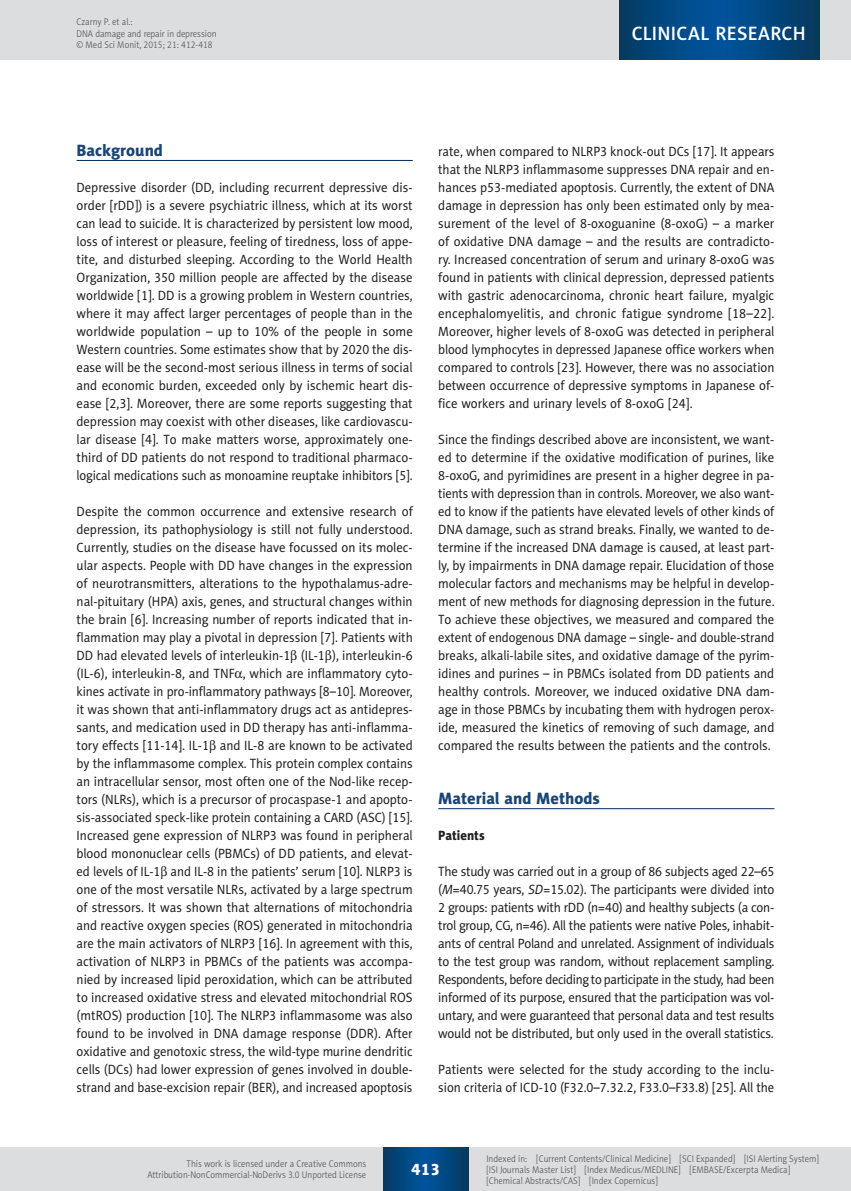
<style>
.page{position:relative;width:851px;height:1191px;background:#fff}
.page>*{position:absolute;margin:0;border:0;box-sizing:border-box;transform-origin:0 0}
.t1{font:19.5px "Naomi Sans EFN Medium";letter-spacing:.015em;color:#fff}
.MSM_Headline_1{font:16.5px "Naomi Sans EFN Heavy";color:#1a4574}
.t2{font:16.5px "Naomi Sans EFN Heavy";color:#fff}
.MSM_Body{font:13.5px/18px "Naomi Sans EFN";letter-spacing:-.005em;color:#231f20;text-align:justify;scale:.95 1}
.MSM_Headline_2{font:13.5px "Naomi Sans EFN Heavy";color:#231f20;scale:.95 1}
.MSM_pagina_zywa{font:9.75px/11.2px "Naomi Sans EFN Light";color:#57585a;scale:.9 1}
.MSM_pagina_sygnatura{font:9.75px "Naomi Sans EFN Light";color:#57585a;scale:.9 1}
.s1{font-family:"Standard Sym L"}
.s2{font-style:italic}
</style>
<div class="page">
<hr style="left:77px;top:160px;width:335px;height:1px;background:#00295c">
<hr style="left:438px;top:808px;width:336px;height:1px;background:#00295c">
<div style="left:0;top:1148px;width:850px;height:43px;background:#dcdddf"></div>
<svg style="left:383px;top:1147px;width:85px;height:43px;background:#02477e"></svg>
<div style="left:0;top:0;width:850px;height:60px;background:#dcdddf"></div>
<svg style="left:619px;top:0;width:200px;height:60px;background:#02477e"></svg>
<p class="MSM_pagina_zywa" style="left:77px;top:16px;width:157px">Czarny P. et al.:<br>DNA damage and repair in depression</p>
<p class="MSM_pagina_sygnatura" style="left:77px;top:39px;width:153px">© Med Sci Monit, 2015; 21: 412-418</p>
<h1 class="t1" style="left:631px;top:22px;width:175px">CLINICAL RESEARCH</h1>
<p class="MSM_Headline_1" style="left:77px;top:140px;width:88px">Background</p>
<p class="MSM_Body" style="left:77px;top:178px;width:355px">Depressive disorder (DD, including recurrent depressive dis&shy;order [rDD]) is a severe psychiatric illness, which at its worst can lead to suicide. It is characterized by persistent low mood, loss of interest or pleasure, feeling of tiredness, loss of appe&shy;tite, and disturbed sleeping. According to the World Health Organization, 350 million people are affected by the disease worldwide [1]. DD is a growing problem in Western countries, where it may affect larger percentages of people than in the worldwide population – up to 10% of the people in some Western countries. Some estimates show that by 2020 the dis&shy;ease will be the second-most serious illness in terms of social and economic burden, exceeded only by ischemic heart dis&shy;ease [2,3]. Moreover, there are some reports suggesting that depression may coexist with other diseases, like cardiovascu&shy;lar disease [4]. To make matters worse, approximately one&shy;third of DD patients do not respond to traditional pharmaco&shy;logical medications such as monoamine reuptake inhibitors [5].</p>
<p class="MSM_Body" style="left:77px;top:502px;width:355px">Despite the common occurrence and extensive research of depression, its pathophysiology is still not fully understood.<br>Currently, studies on the disease have focussed on its molec&shy;ular aspects. People with DD have changes in the expression of neurotransmitters, alterations to the hypothalamus-adre&shy;nal-pituitary (HPA) axis, genes, and structural changes within the brain [6]. Increasing number of reports indicated that in&shy;flammation may play a pivotal in depression [7]. Patients with DD had elevated levels of interleukin-1<span class="s1">b</span> (IL-1<span class="s1">b</span>), interleukin-6 (IL-6), interleukin-8, and TNF<span class="s1">a</span>, which are inflammatory cyto&shy;kines activate in pro-inflammatory pathways [8–10]. Moreover, it was shown that anti-inflammatory drugs act as antidepres&shy;sants, and medication used in DD therapy has anti-inflamma&shy;tory effects [11-14]. IL-1<span class="s1">b</span> and IL-8 are known to be activated by the inflammasome complex. This protein complex contains an intracellular sensor, most often one of the Nod-like recep&shy;tors (NLRs), which is a precursor of procaspase-1 and apopto&shy;sis-associated speck-like protein containing a CARD (ASC) [15].<br>Increased gene expression of NLRP3 was found in peripheral blood mononuclear cells (PBMCs) of DD patients, and elevat&shy;ed levels of IL-1<span class="s1">b</span> and IL-8 in the patients’ serum [10]. NLRP3 is one of the most versatile NLRs, activated by a large spectrum of stressors. It was shown that alternations of mitochondria and reactive oxygen species (ROS) generated in mitochondria are the main activators of NLRP3 [16]. In agreement with this, activation of NLRP3 in PBMCs of the patients was accompa&shy;nied by increased lipid peroxidation, which can be attributed to increased oxidative stress and elevated mitochondrial ROS (mtROS) production [10]. The NLRP3 inflammasome was also found to be involved in DNA damage response (DDR). After oxidative and genotoxic stress, the wild-type murine dendritic cells (DCs) had lower expression of genes involved in double&shy;strand and base-excision repair (BER), and increased apoptosis</p>
<p class="MSM_Body" style="left:438px;top:142px;width:355px">rate, when compared to NLRP3 knock-out DCs [17]. It appears that the NLRP3 inflammasome suppresses DNA repair and en&shy;hances p53-mediated apoptosis. Currently, the extent of DNA damage in depression has only been estimated only by mea&shy;surement of the level of 8-oxoguanine (8-oxoG) – a marker of oxidative DNA damage – and the results are contradicto&shy;ry. Increased concentration of serum and urinary 8-oxoG was found in patients with clinical depression, depressed patients with gastric adenocarcinoma, chronic heart failure, myalgic encephalomyelitis, and chronic fatigue syndrome [18–22].<br>Moreover, higher levels of 8-oxoG was detected in peripheral blood lymphocytes in depressed Japanese office workers when compared to controls [23]. However, there was no association between occurrence of depressive symptoms in Japanese of&shy;fice workers and urinary levels of 8-oxoG [24].</p>
<p class="MSM_Body" style="left:438px;top:430px;width:355px">Since the findings described above are inconsistent, we want&shy;ed to determine if the oxidative modification of purines, like 8-oxoG, and pyrimidines are present in a higher degree in pa&shy;tients with depression than in controls. Moreover, we also want&shy;ed to know if the patients have elevated levels of other kinds of DNA damage, such as strand breaks. Finally, we wanted to de&shy;termine if the increased DNA damage is caused, at least part&shy;ly, by impairments in DNA damage repair. Elucidation of those molecular factors and mechanisms may be helpful in develop&shy;ment of new methods for diagnosing depression in the future.<br>To achieve these objectives, we measured and compared the extent of endogenous DNA damage – single- and double-strand breaks, alkali-labile sites, and oxidative damage of the pyrim&shy;idines and purines – in PBMCs isolated from DD patients and healthy controls. Moreover, we induced oxidative DNA dam&shy;age in those PBMCs by incubating them with hydrogen perox&shy;ide, measured the kinetics of removing of such damage, and compared the results between the patients and the controls.</p>
<p class="MSM_Headline_1" style="left:438px;top:788px;width:163px">Material and Methods</p>
<p class="MSM_Headline_2" style="left:438px;top:827px;width:50px">Patients</p>
<p class="MSM_Body" style="left:438px;top:862px;width:355px">The study was carried out in a group of 86 subjects aged 22–65 (<span class="s2">M</span>=40.75 years, <span class="s2">SD</span>=15.02). The participants were divided into 2 groups: patients with rDD (n=40) and healthy subjects (a con&shy;trol group, CG, n=46). All the patients were native Poles, inhabit&shy;ants of central Poland and unrelated. Assignment of individuals to the test group was random, without replacement sampling.<br>Respondents, before deciding to participate in the study, had been informed of its purpose, ensured that the participation was vol&shy;untary, and were guaranteed that personal data and test results would not be distributed, but only used in the overall statistics.</p>
<p class="MSM_Body" style="left:438px;top:1060px;width:355px">Patients were selected for the study according to the inclu&shy;sion criteria of ICD-10 (F32.0–7.32.2, F33.0–F33.8) [25]. All the</p>
<p class="MSM_pagina_zywa" style="left:147px;top:1158px;width:245px;text-align:right">This work is licensed under a Creative Commons<br>Attribution-NonCommercial-NoDerivs 3.0 Unported License</p>
<p class="t2" style="left:411px;top:1159px;width:30px">413</p>
<p class="MSM_pagina_zywa" style="left:486px;top:1152px;width:371px">Indexed in: [Current Contents/Clinical Medicine] [SCI Expanded] [ISI Alerting System] [ISI Journals Master List] [Index Medicus/MEDLINE] [EMBASE/Excerpta Medica] [Chemical Abstracts/CAS] [Index Copernicus]</p>
</div>
